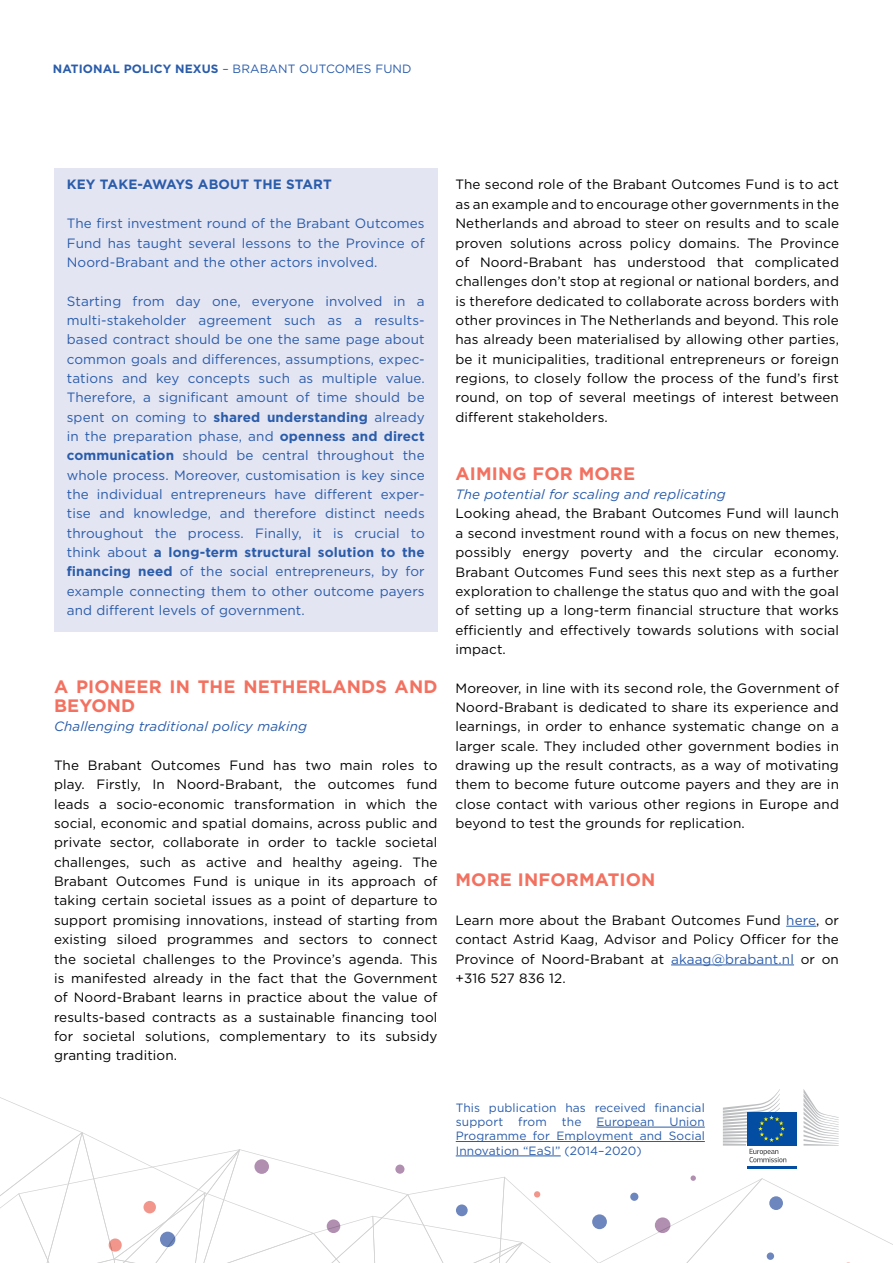
<style>
.page{position:relative;width:893px;height:1263px;background:#fff}
.page>*{position:absolute;margin:0;border:0;box-sizing:border-box;transform-origin:0 0}
.t1{font:700 18px/19.4px "Gotham";letter-spacing:.01em;color:#f37160}
.t2{font:13.5px/19.4px "Gotham";letter-spacing:.01em;color:#000;text-align:justify}
.t3{font:13.5px/19.4px "Gotham";letter-spacing:.01em;color:#2a5caa;text-align:justify}
.t4{font:italic 13.5px "Gotham";letter-spacing:.01em;color:#2a5caa}
.t5{font:700 13.5px "Gotham";letter-spacing:.01em;color:#2a5caa}
.t6{font:12px/14.4px "Gotham";letter-spacing:.01em;color:#2a5caa}
.t7{font:700 12px "Gotham";letter-spacing:.01em;color:#2a5caa}
.s1{font-weight:400}
.s2{font-weight:700}
.s3{color:#2a5caa}
</style>
<div class="page">
<svg style="left:0;top:1089px;width:893px;height:174px"></svg>
<hr style="left:596px;top:1127px;width:109px;height:1px;background:#2a5caa">
<hr style="left:456px;top:1141px;width:249px;height:1px;background:#2a5caa">
<hr style="left:456px;top:1155px;width:105px;height:1px;background:#2a5caa">
<div style="left:54px;top:168px;width:383px;height:464px;background:#e3e5f3"></div>
<hr style="left:786px;top:926px;width:30px;height:1px;background:#2a5caa">
<hr style="left:671px;top:964px;width:123px;height:1px;background:#2a5caa">
<p class="t7" style="left:53px;top:61px;width:199px">NATIONAL POLICY NEXUS <span class="s1">– Brabant</span></p>
<p class="t6" style="left:299px;top:62px;width:94px">Outcomes Fund</p>
<p class="t5" style="left:67px;top:176px;width:267px">KEY TAKE-AWAYS ABOUT THE START</p>
<p class="t3" style="left:67px;top:213px;width:359px">The first investment round of the Brabant Outcomes Fund has taught several lessons to the Province of Noord-Brabant and the other actors involved.</p>
<p class="t3" style="left:67px;top:291px;width:359px">Starting from day one, everyone involved in a multi-stakeholder agreement such as a results&shy;based contract should be one the same page about common goals and differences, assumptions, expec&shy;tations and key concepts such as multiple value.<br>Therefore, a significant amount of time should be spent on coming to <span class="s2">shared understanding</span> already in the preparation phase, and <span class="s2">openness and direct communication</span> should be central throughout the whole process. Moreover, customisation is key since the individual entrepreneurs have different exper&shy;tise and knowledge, and therefore distinct needs throughout the process. Finally, it is crucial to think about <span class="s2">a long-term structural solution to the financing need</span> of the social entrepreneurs, by for example connecting them to other outcome payers and different levels of government.</p>
<h1 class="t1" style="left:54px;top:676px;width:385px">A PIONEER IN THE NETHERLANDS AND<br>BEYOND</h1>
<p class="t4" style="left:54px;top:718px;width:255px">Challenging traditional policy making</p>
<p class="t2" style="left:54px;top:755px;width:385px">The Brabant Outcomes Fund has two main roles to play. Firstly, In Noord-Brabant, the outcomes fund leads a socio-economic transformation in which the social, economic and spatial domains, across public and private sector, collaborate in order to tackle societal challenges, such as active and healthy ageing. The Brabant Outcomes Fund is unique in its approach of taking certain societal issues as a point of departure to support promising innovations, instead of starting from existing siloed programmes and sectors to connect the societal challenges to the Province’s agenda. This is manifested already in the fact that the Government of Noord-Brabant learns in practice about the value of results-based contracts as a sustainable financing tool for societal solutions, complementary to its subsidy granting tradition.</p>
<p class="t2" style="left:455px;top:175px;width:385px">The second role of the Brabant Outcomes Fund is to act as an example and to encourage other governments in the Netherlands and abroad to steer on results and to scale proven solutions across policy domains. The Province of Noord-Brabant has understood that complicated challenges don’t stop at regional or national borders, and is therefore dedicated to collaborate across borders with other provinces in The Netherlands and beyond. This role has already been materialised by allowing other parties, be it municipalities, traditional entrepreneurs or foreign regions, to closely follow the process of the fund’s first round, on top of several meetings of interest between different stakeholders.</p>
<h1 class="t1" style="left:455px;top:464px;width:181px">AIMING FOR MORE</h1>
<p class="t4" style="left:455px;top:486px;width:272px">The potential for scaling and replicating</p>
<p class="t2" style="left:455px;top:504px;width:385px">Looking ahead, the Brabant Outcomes Fund will launch a second investment round with a focus on new themes, possibly energy poverty and the circular economy.<br>Brabant Outcomes Fund sees this next step as a further exploration to challenge the status quo and with the goal of setting up a long-term financial structure that works efficiently and effectively towards solutions with social impact.</p>
<p class="t2" style="left:455px;top:678px;width:385px">Moreover, in line with its second role, the Government of Noord-Brabant is dedicated to share its experience and learnings, in order to enhance systematic change on a larger scale. They included other government bodies in drawing up the result contracts, as a way of motivating them to become future outcome payers and they are in close contact with various other regions in Europe and beyond to test the grounds for replication.</p>
<h1 class="t1" style="left:455px;top:870px;width:201px">MORE INFORMATION</h1>
<p class="t2" style="left:455px;top:910px;width:385px">Learn more about the Brabant Outcomes Fund <span class="s3">here</span>, or contact Astrid Kaag, Advisor and Policy Officer for the Province of Noord-Brabant at <span class="s3">akaag@brabant.nl</span> or on +316 527 836 12.</p>
<p class="t6" style="left:456px;top:1100px;width:251px">This publication has received financial support</p>
<p class="t6" style="left:518px;top:1114px;width:30px">from</p>
<p class="t6" style="left:562px;top:1114px;width:21px">the</p>
<p class="t6" style="left:596px;top:1114px;width:60px">European</p>
<p class="t6" style="left:456px;top:1114px;width:251px;text-align:justify;text-indent:214px">Union Programme for Employment and Social Innovation “EaSI” (2014–2020)</p>
</div>
